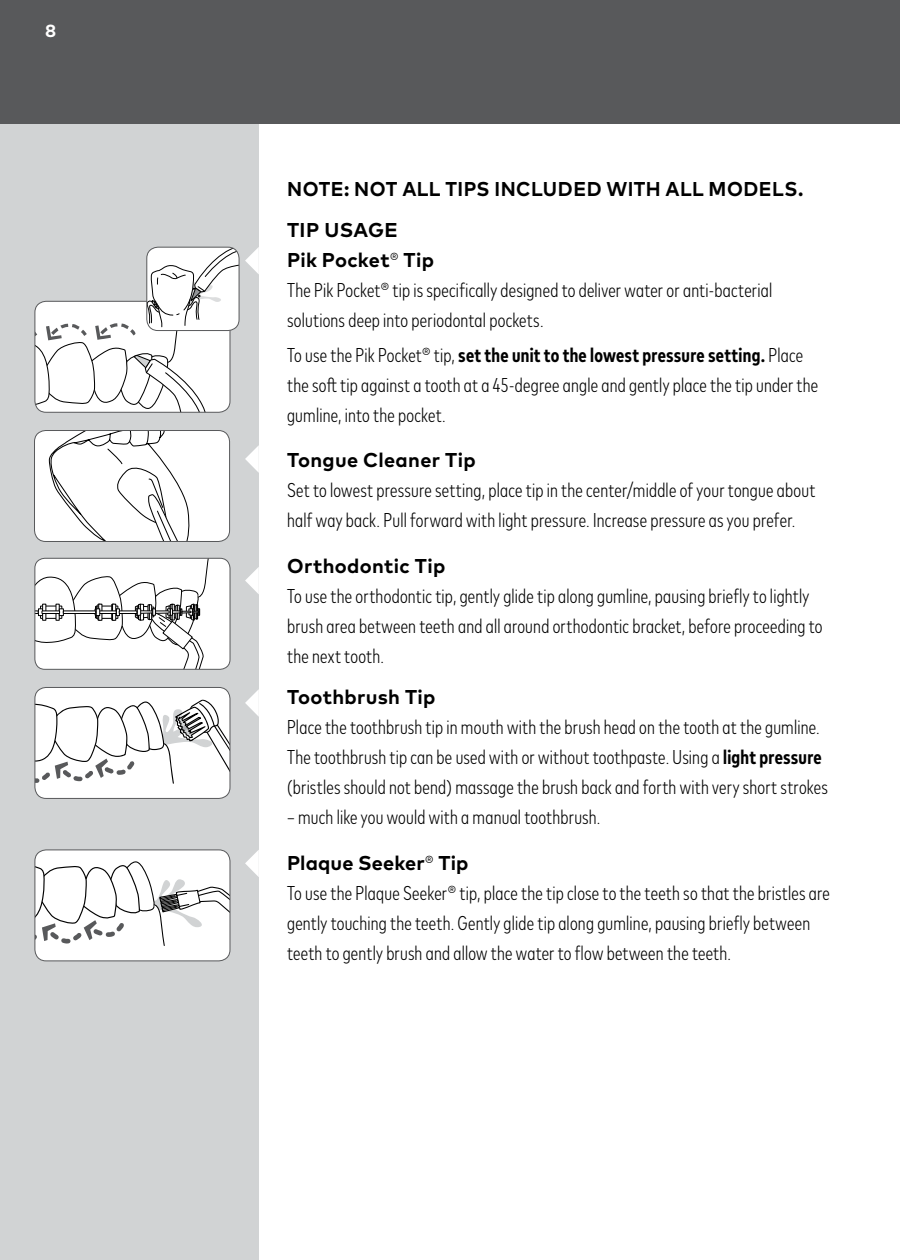
<style>
.page{position:relative;width:900px;height:1260px;background:#fff}
.page>*{position:absolute;margin:0;border:0;box-sizing:border-box;transform-origin:0 0}
.t1{font:300 condensed 20px/30px "Mark Pro";letter-spacing:.01em;color:#000}
.t2{font:700 20px/41.2px "Mark Pro";letter-spacing:.02em;color:#000;scale:.96 1}
.t3{font:700 20px "Mark Pro";letter-spacing:.02em;color:#000}
.t4{font:700 17.5px "Mark Pro";color:#fff}
.s1{font-weight:700;font-stretch:normal}
.s2{font-weight:700}
</style>
<div class="page">
<div style="left:0;top:76px;width:259px;height:1184px;background:#d1d3d4"></div>
<div style="left:0;top:0;width:900px;height:124px;background:#58595b"></div>
<svg style="left:245px;top:850px;width:14px;height:27px"></svg>
<div style="left:35px;top:850px;width:195px;height:111px;background:#fff;border-radius:11px"></div>
<svg style="left:37px;top:861px;width:191px;height:85px"></svg>
<div style="left:35px;top:850px;width:195px;height:111px;border:1px solid #58595b;border-radius:11px"></div>
<div style="left:35px;top:431px;width:195px;height:110px;background:#fff;border-radius:11px"></div>
<svg style="left:49px;top:432px;width:141px;height:108px"></svg>
<div style="left:34px;top:430px;width:196px;height:112px;border:1px solid #58595b;border-radius:11px"></div>
<svg style="left:245px;top:247px;width:14px;height:27px"></svg>
<svg style="left:245px;top:445px;width:14px;height:28px"></svg>
<svg style="left:245px;top:567px;width:14px;height:27px"></svg>
<svg style="left:245px;top:689px;width:14px;height:28px"></svg>
<svg style="left:35px;top:247px;width:204px;height:165px"></svg>
<div style="left:146px;top:247px;width:93px;height:84px;border:1px solid #58595b;border-radius:11px"></div>
<div style="left:35px;top:558px;width:195px;height:111px;background:#fff;border-radius:10px"></div>
<svg style="left:35px;top:558px;width:174px;height:111px"></svg>
<div style="left:119px;top:610px;width:18px;height:4px;border:1px solid #000"></div>
<div style="left:35px;top:558px;width:195px;height:112px;border:1px solid #58595b;border-radius:10px"></div>
<div style="left:35px;top:687px;width:195px;height:111px;background:#fff;border-radius:11px"></div>
<svg style="left:35px;top:700px;width:195px;height:93px"></svg>
<div style="left:35px;top:687px;width:195px;height:112px;border:1px solid #58595b;border-radius:11px"></div>
<p class="t4" style="left:45px;top:17px;width:13px">8</p>
<p class="t2" style="left:287px;top:166px;width:539px">NOTE: NOT ALL TIPS INCLUDED WITH ALL MODELS.<br>TIP USAGE</p>
<p class="t1" style="left:287px;top:244px;width:487px"><span class="s1">Pik Pocket</span>® <span class="s1">Tip<br></span>The Pik Pocket® tip is specifically designed to deliver water or anti-bacterial solutions deep into periodontal pockets.</p>
<p class="t1" style="left:287px;top:338px;width:533px">To use the Pik Pocket® tip, <span class="s2">set the unit to the lowest pressure setting.</span> Place the soft tip against a tooth at a 45-degree angle and gently place the tip under the gumline, into the pocket.</p>
<p class="t3" style="left:287px;top:445px;width:190px">Tongue Cleaner Tip</p>
<p class="t1" style="left:287px;top:474px;width:530px">Set to lowest pressure setting, place tip in the center/middle of your tongue about half way back. Pull forward with light pressure. Increase pressure as you prefer.</p>
<p class="t3" style="left:287px;top:551px;width:160px">Orthodontic Tip</p>
<p class="t1" style="left:287px;top:580px;width:537px">To use the orthodontic tip, gently glide tip along gumline, pausing briefly to lightly brush area between teeth and all around orthodontic bracket, before proceeding to the next tooth.</p>
<p class="t3" style="left:287px;top:682px;width:150px">Toothbrush Tip</p>
<p class="t1" style="left:287px;top:711px;width:542px">Place the toothbrush tip in mouth with the brush head on the tooth at the gumline.<br>The toothbrush tip can be used with or without toothpaste. Using a <span class="s2">light pressure </span>(bristles should not bend) massage the brush back and forth with very short strokes</p>
<p class="t1" style="left:287px;top:801px;width:315px">– much like you would with a manual toothbrush.</p>
<p class="t1" style="left:287px;top:847px;width:544px"><span class="s1">Plaque Seeker</span>® <span class="s1">Tip<br></span>To use the Plaque Seeker® tip, place the tip close to the teeth so that the bristles are gently touching the teeth. Gently glide tip along gumline, pausing briefly between teeth to gently brush and allow the water to flow between the teeth.</p>
</div>
